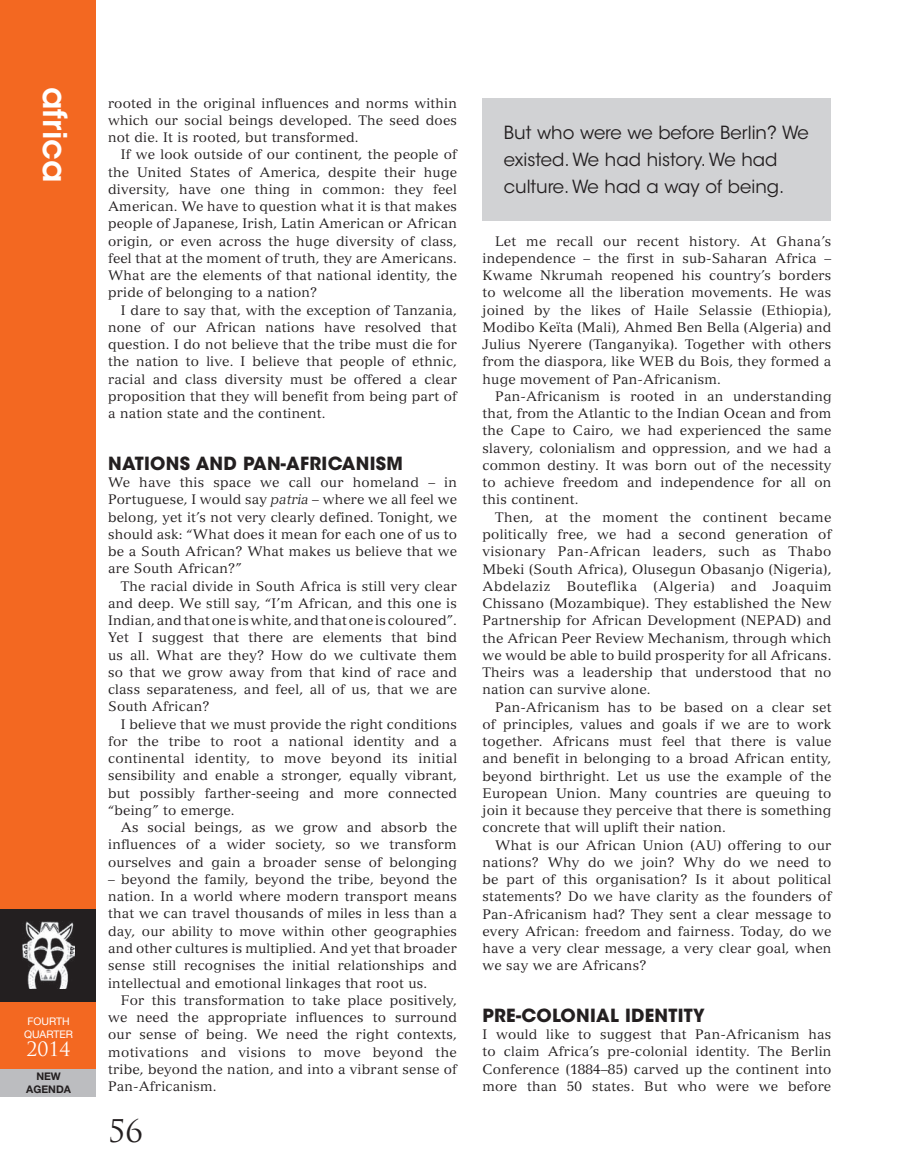
<style>
.page{position:relative;width:897px;height:1173px;background:#fff}
.page>*{position:absolute;margin:0;border:0;box-sizing:border-box;transform-origin:0 0}
.t1{font:600 32.55px "ITC Avant Garde Std";color:#fff}
.t2{font:30.45px "Trajan Pro";color:#231f20}
.t3{font:19.35px "Trajan Pro";color:#fff}
.t4{font:18px/27px "ITC Avant Garde Std";color:#231f20}
.t5{font:700 18px "ITC Avant Garde Std";letter-spacing:.015em;color:#231f20}
.t6{font:13.5px/17.2px "Versailles LT Std";letter-spacing:.015em;color:#231f20;text-align:justify}
.t7{font:10.5px/12.6px "Helvetica Neue LT Std";color:#fff;text-align:center}
.t8{font:700 10.5px/12.6px "Helvetica Neue LT Std";color:#231f20;text-align:center}
.s1{font-style:italic}
</style>
<div class="page">
<div style="left:0;top:0;width:95px;height:1069px;background:#f36821"></div>
<div style="left:0;top:909px;width:95px;height:92px;background:#231f20"></div>
<div style="left:0;top:1069px;width:95px;height:28px;background:#bcbdc0"></div>
<img style="left:22px;top:921px;width:53px;height:67px">
<div style="left:482px;top:98px;width:349px;height:123px;background:#d1d2d4"></div>
<h1 class="t1" style="left:76px;top:87px;width:97px;rotate:90deg">africa</h1>
<p class="t6" style="left:108px;top:94px;width:350px">rooted in the original influences and norms within which our social beings developed. The seed does not die. It is rooted, but transformed.</p>
<p class="t6" style="left:108px;top:146px;width:350px;text-indent:13px">If we look outside of our continent, the people of the United States of America, despite their huge diversity, have one thing in common: they feel American. We have to question what it is that makes people of Japanese, Irish, Latin American or African origin, or even across the huge diversity of class, feel that at the moment of truth, they are Americans.<br>What are the elements of that national identity, the pride of belonging to a nation?</p>
<p class="t6" style="left:108px;top:301px;width:350px;text-indent:13px">I dare to say that, with the exception of Tanzania, none of our African nations have resolved that question. I do not believe that the tribe must die for the nation to live. I believe that people of ethnic, racial and class diversity must be offered a clear proposition that they will benefit from being part of a nation state and the continent.</p>
<h3 class="t5" style="left:108px;top:451px;width:296px">NATIONS AND PAN-AFRICANISM</h3>
<p class="t6" style="left:108px;top:474px;width:350px">We have this space we call our homeland – in Portuguese, I would say <span class="s1">patria</span> – where we all feel we belong, yet it’s not very clearly defined. Tonight, we should ask: “What does it mean for each one of us to be a South African? What makes us believe that we are South African?”</p>
<p class="t6" style="left:108px;top:577px;width:350px;text-indent:13px">The racial divide in South Africa is still very clear and deep. We still say, “I’m African, and this one is Indian, and that one is white, and that one is coloured”.<br>Yet I suggest that there are elements that bind us all. What are they? How do we cultivate them so that we grow away from that kind of race and class separateness, and feel, all of us, that we are South African?</p>
<p class="t6" style="left:108px;top:715px;width:350px;text-indent:13px">I believe that we must provide the right conditions for the tribe to root a national identity and a continental identity, to move beyond its initial sensibility and enable a stronger, equally vibrant, but possibly farther-seeing and more connected “being” to emerge.</p>
<p class="t6" style="left:108px;top:819px;width:350px;text-indent:13px">As social beings, as we grow and absorb the influences of a wider society, so we transform ourselves and gain a broader sense of belonging</p>
<p class="t6" style="left:108px;top:870px;width:350px">– beyond the family, beyond the tribe, beyond the nation. In a world where modern transport means that we can travel thousands of miles in less than a day, our ability to move within other geographies and other cultures is multiplied. And yet that broader sense still recognises the initial relationships and intellectual and emotional linkages that root us.</p>
<p class="t6" style="left:108px;top:991px;width:350px;text-indent:13px">For this transformation to take place positively, we need the appropriate influences to surround our sense of being. We need the right contexts, motivations and visions to move beyond the tribe, beyond the nation, and into a vibrant sense of Pan-Africanism.</p>
<p class="t7" style="left:24px;top:1015px;width:51px">FOURTH<br>QUARTER</p>
<h3 class="t3" style="left:26px;top:1036px;width:46px">2014</h3>
<p class="t8" style="left:26px;top:1070px;width:46px">NEW<br>AGENDA</p>
<h2 class="t2" style="left:108px;top:1112px;width:36px">56</h2>
<h3 class="t4" style="left:503px;top:119px;width:306px">But who were we before Berlin? We existed. We had history. We had culture. We had a way of being.</h3>
<p class="t6" style="left:482px;top:232px;width:350px;text-indent:13px">Let me recall our recent history. At Ghana’s independence – the first in sub-Saharan Africa – Kwame Nkrumah reopened his country’s borders to welcome all the liberation movements. He was joined by the likes of Haile Selassie (Ethiopia), Modibo Keïta (Mali), Ahmed Ben Bella (Algeria) and Julius Nyerere (Tanganyika). Together with others from the diaspora, like WEB du Bois, they formed a huge movement of Pan-Africanism.</p>
<p class="t6" style="left:482px;top:388px;width:350px;text-indent:13px">Pan-Africanism is rooted in an understanding that, from the Atlantic to the Indian Ocean and from the Cape to Cairo, we had experienced the same slavery, colonialism and oppression, and we had a common destiny. It was born out of the necessity to achieve freedom and independence for all on this continent.</p>
<p class="t6" style="left:482px;top:508px;width:350px;text-indent:13px">Then, at the moment the continent became politically free, we had a second generation of visionary Pan-African leaders, such as Thabo Mbeki (South Africa), Olusegun Obasanjo (Nigeria), Abdelaziz Bouteflika (Algeria) and Joaquim Chissano (Mozambique). They established the New Partnership for African Development (NEPAD) and the African Peer Review Mechanism, through which we would be able to build prosperity for all Africans.<br>Theirs was a leadership that understood that no nation can survive alone.</p>
<p class="t6" style="left:482px;top:698px;width:350px;text-indent:13px">Pan-Africanism has to be based on a clear set of principles, values and goals if we are to work together. Africans must feel that there is value and benefit in belonging to a broad African entity, beyond birthright. Let us use the example of the European Union. Many countries are queuing to join it because they perceive that there is something concrete that will uplift their nation.</p>
<p class="t6" style="left:482px;top:836px;width:350px;text-indent:13px">What is our African Union (AU) offering to our nations? Why do we join? Why do we need to be part of this organisation? Is it about political statements? Do we have clarity as the founders of Pan-Africanism had? They sent a clear message to every African: freedom and fairness. Today, do we have a very clear message, a very clear goal, when we say we are Africans?</p>
<h3 class="t5" style="left:482px;top:1003px;width:224px">PRE-COLONIAL IDENTITY</h3>
<p class="t6" style="left:482px;top:1026px;width:350px">I would like to suggest that Pan-Africanism has to claim Africa’s pre-colonial identity. The Berlin Conference (1884–85) carved up the continent into more than 50 states. But who were we before</p>
</div>
